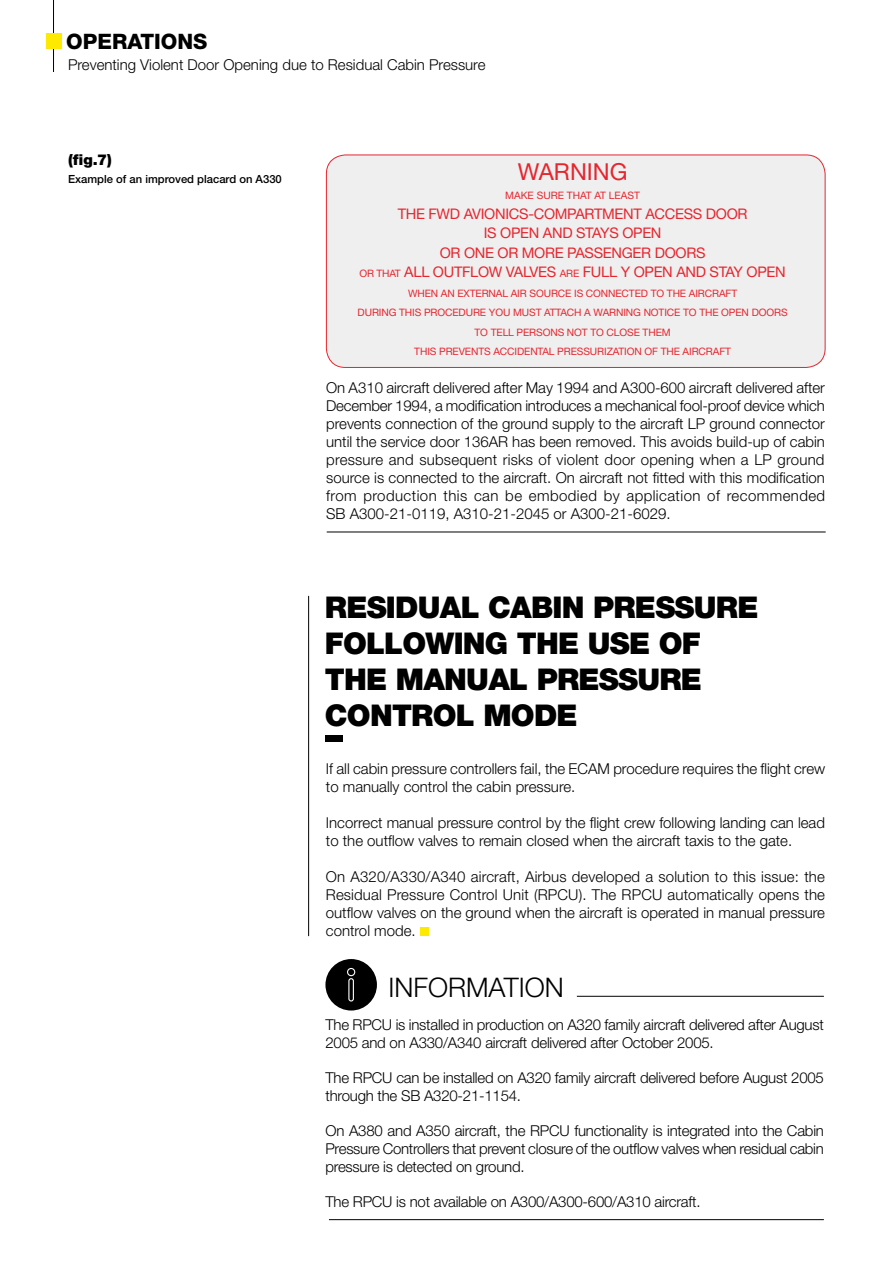
<style>
.page{position:relative;width:893px;height:1263px;background:#fff}
.page>*{position:absolute;margin:0;border:0;box-sizing:border-box;transform-origin:0 0}
.t1{font:900 30px/36px "Helvetica Neue LT Std";letter-spacing:-.025em;color:#000}
.t2{font:300 27px "Helvetica Neue LT Std";color:#000}
.t3{font:23.4px "Helvetica Neue LT Std";color:#e5262f}
.t4{font:800 21.3px "Helvetica Neue LT Std";color:#000}
.t5{font:300 15px/18px "Helvetica Neue LT Std";color:#000}
.t6{font:900 15px "Helvetica Neue LT Std";color:#000}
.t7{font:14.55px/19.5px "Helvetica Neue LT Std";letter-spacing:-.02em;color:#e5262f;text-align:center}
.t8{font:500 11.25px "Helvetica Neue LT Std";color:#000}
.t9{font:10.2px/19.5px "Helvetica Neue LT Std";letter-spacing:-.01em;color:#e5262f;text-align:center}
.s1{font-size:10.2px}
</style>
<div class="page">
<hr style="left:53px;top:0;width:1px;height:72px;background:#000">
<div style="left:46px;top:34px;width:15px;height:15px;background:#fdea00"></div>
<hr style="left:327px;top:532px;width:499px;height:1px;background:#000">
<hr style="left:329px;top:1219px;width:495px;height:1px;background:#000">
<hr style="left:577px;top:996px;width:247px;height:1px;background:#000">
<div style="left:325px;top:959px;width:52px;height:51px;background:#000;border-radius:50%"></div>
<div style="left:348px;top:978px;width:6px;height:23px;border:1px solid #fff;border-radius:2px"></div>
<div style="left:347px;top:968px;width:8px;height:8px;border:1px solid #fff;border-radius:50%"></div>
<div style="left:420px;top:927px;width:8px;height:9px;background:#fdea00"></div>
<div style="left:325px;top:735px;width:18px;height:7px;background:#000"></div>
<hr style="left:308px;top:596px;width:1px;height:340px;background:#000">
<div style="left:326px;top:155px;width:499px;height:212px;background:#efefef;border-radius:19px"></div>
<div style="left:326px;top:155px;width:499px;height:213px;border:1px solid #e5262f;border-radius:19px"></div>
<h3 class="t4" style="left:66px;top:29px;width:143px">OPERATIONS</h3>
<p class="t5" style="left:68px;top:55px;width:419px">Preventing Violent Door Opening due to Residual Cabin Pressure</p>
<p class="t6" style="left:68px;top:151px;width:45px">(fig.7)</p>
<p class="t8" style="left:68px;top:172px;width:215px">Example of an improved placard on A330</p>
<h3 class="t3" style="left:518px;top:158px;width:111px">WARNING</h3>
<p class="t9" style="left:505px;top:186px;width:136px">MAKE SURE THAT AT LEAST</p>
<p class="t7" style="left:359px;top:204px;width:428px">THE FWD AVIONICS-COMPARTMENT ACCESS DOOR<br>IS OPEN AND STAYS OPEN<br>OR ONE OR MORE PASSENGER DOORS<br><span class="s1">OR THAT</span> ALL OUTFLOW VALVES <span class="s1">ARE</span> FULL Y OPEN AND STAY OPEN</p>
<p class="t9" style="left:358px;top:283px;width:432px">WHEN AN EXTERNAL AIR SOURCE IS CONNECTED TO THE AIRCRAFT<br>DURING THIS PROCEDURE YOU MUST ATTACH A WARNING NOTICE TO THE OPEN DOORS TO TELL PERSONS NOT TO CLOSE THEM<br>THIS PREVENTS ACCIDENTAL PRESSURIZATION OF THE AIRCRAFT</p>
<p class="t5" style="left:326px;top:379px;width:501px;text-align:justify">On A310 aircraft delivered after May 1994 and A300-600 aircraft delivered after December 1994, a modification introduces a mechanical fool-proof device which prevents connection of the ground supply to the aircraft LP ground connector until the service door 136AR has been removed. This avoids build-up of cabin pressure and subsequent risks of violent door opening when a LP ground source is connected to the aircraft. On aircraft not fitted with this modification from production this can be embodied by application of recommended SB A300-21-0119, A310-21-2045 or A300-21-6029.</p>
<h1 class="t1" style="left:325px;top:589px;width:435px">RESIDUAL CABIN PRESSURE<br>FOLLOWING THE USE OF<br>THE MANUAL PRESSURE<br>CONTROL MODE</h1>
<p class="t5" style="left:326px;top:759px;width:501px">If all cabin pressure controllers fail, the ECAM procedure requires the flight crew to manually control the cabin pressure.</p>
<p class="t5" style="left:326px;top:813px;width:501px">Incorrect manual pressure control by the flight crew following landing can lead to the outflow valves to remain closed when the aircraft taxis to the gate.</p>
<p class="t5" style="left:326px;top:867px;width:501px;text-align:justify">On A320/A330/A340 aircraft, Airbus developed a solution to this issue: the Residual Pressure Control Unit (RPCU). The RPCU automatically opens the outflow valves on the ground when the aircraft is operated in manual pressure control mode.</p>
<h2 class="t2" style="left:389px;top:970px;width:177px">INFORMATION</h2>
<p class="t5" style="left:325px;top:1015px;width:500px">The RPCU is installed in production on A320 family aircraft delivered after August<br>2005 and on A330/A340 aircraft delivered after October 2005.</p>
<p class="t5" style="left:325px;top:1068px;width:500px">The RPCU can be installed on A320 family aircraft delivered before August 2005 through the SB A320-21-1154.</p>
<p class="t5" style="left:325px;top:1121px;width:500px;text-align:justify">On A380 and A350 aircraft, the RPCU functionality is integrated into the Cabin Pressure Controllers that prevent closure of the outflow valves when residual cabin pressure is detected on ground.</p>
<p class="t5" style="left:325px;top:1192px;width:377px">The RPCU is not available on A300/A300-600/A310 aircraft.</p>
</div>
